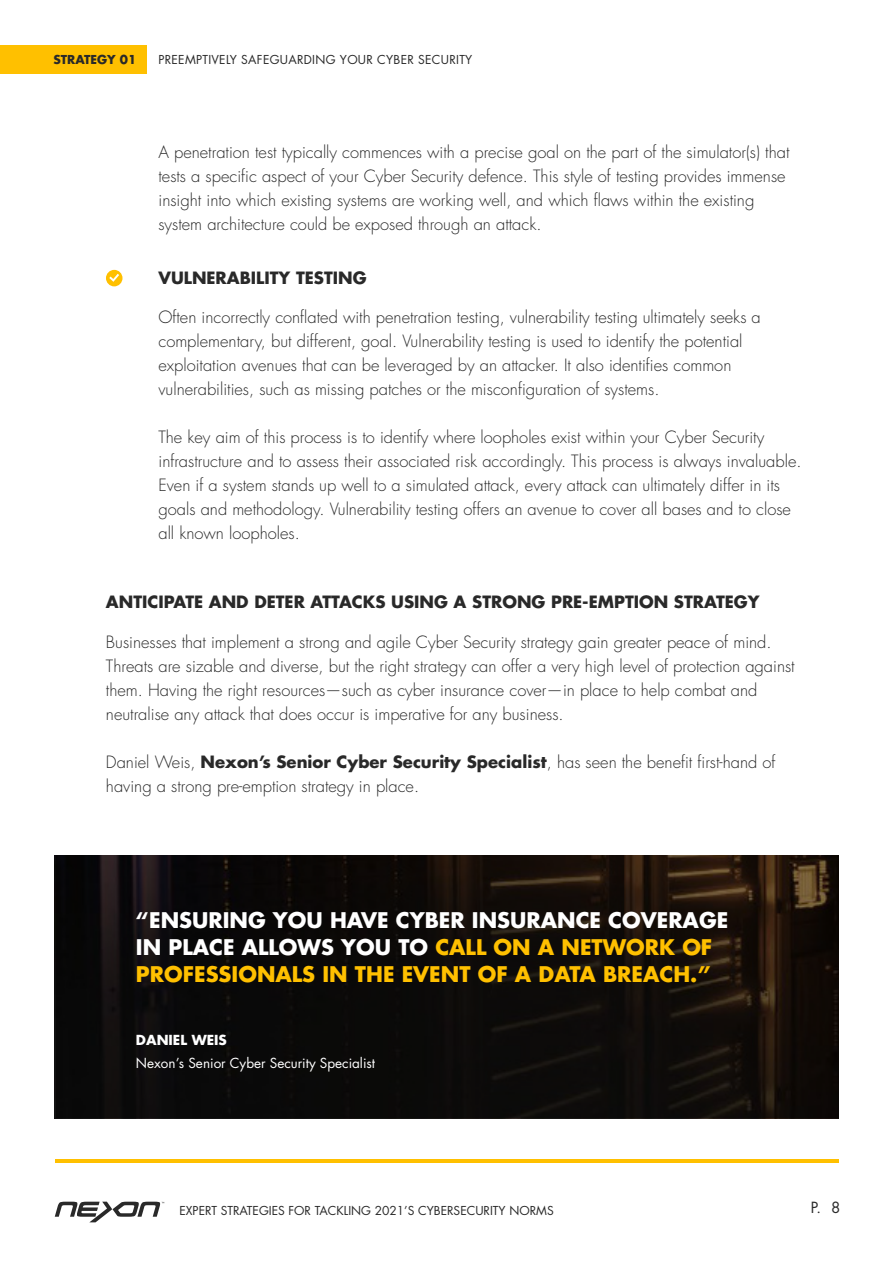
<style>
.page{position:relative;width:893px;height:1263px;background:#fff}
.page>*{position:absolute;margin:0;border:0;box-sizing:border-box;transform-origin:0 0}
.t1{font:700 21px/27px "Futura Std";color:#fff}
.t2{font:300 16.5px/24px "Futura Std";color:#292929}
.t3{font:700 16.5px "Futura Std";color:#292929}
.t4{font:15px "Futura Std";color:#292929}
.t5{font:13.5px "Futura Std";color:#fff}
.t6{font:700 13.5px "Futura Std";color:#fff}
.t7{font:12px "Futura Std";color:#292929}
.t8{font:12px "Futura Std";letter-spacing:.025em;color:#292929}
.t9{font:700 12px "Futura Std";color:#292929}
.s1{font-weight:700}
.s2{color:#ffc000}
</style>
<div class="page">
<div style="left:0;top:45px;width:146px;height:29px;background:#ffc000"></div>
<hr style="left:55px;top:1159px;width:783px;height:3px;background:#ffc000">
<svg style="left:55px;top:1202px;width:109px;height:20px"></svg>
<svg style="left:56px;top:855px;width:782px;height:263px;background:#110d0a"></svg>
<div style="left:106px;top:270px;width:16px;height:16px;background:#ffc000;border-radius:50%"></div>
<svg style="left:107px;top:272px;width:14px;height:11px"></svg>
<p class="t9" style="left:53px;top:52px;width:84px">STRATEGY 01</p>
<p class="t8" style="left:158px;top:52px;width:315px">PREEMPTIVELY SAFEGUARDING YOUR CYBER SECURITY</p>
<p class="t2" style="left:158px;top:141px;width:632px">A penetration test typically commences with a precise goal on the part of the simulator(s) that tests a specific aspect of your Cyber Security defence. This style of testing provides immense insight into which existing systems are working well, and which flaws within the existing system architecture could be exposed through an attack.</p>
<p class="t3" style="left:158px;top:267px;width:210px">VULNERABILITY TESTING</p>
<p class="t2" style="left:158px;top:306px;width:604px">Often incorrectly conflated with penetration testing, vulnerability testing ultimately seeks a complementary, but different, goal. Vulnerability testing is used to identify the potential exploitation avenues that can be leveraged by an attacker. It also identifies common vulnerabilities, such as missing patches or the misconfiguration of systems.</p>
<p class="t2" style="left:158px;top:426px;width:645px">The key aim of this process is to identify where loopholes exist within your Cyber Security infrastructure and to assess their associated risk accordingly. This process is always invaluable.<br>Even if a system stands up well to a simulated attack, every attack can ultimately differ in its goals and methodology. Vulnerability testing offers an avenue to cover all bases and to close all known loopholes.</p>
<p class="t3" style="left:106px;top:591px;width:655px">ANTICIPATE AND DETER ATTACKS USING A STRONG PRE-EMPTION STRATEGY</p>
<p class="t2" style="left:106px;top:630px;width:690px">Businesses that implement a strong and agile Cyber Security strategy gain greater peace of mind.<br>Threats are sizable and diverse, but the right strategy can offer a very high level of protection against them. Having the right resources—such as cyber insurance cover—in place to help combat and neutralise any attack that does occur is imperative for any business.</p>
<p class="t2" style="left:106px;top:750px;width:671px">Daniel Weis, <span class="s1">Nexon’s Senior Cyber Security Specialist</span>, has seen the benefit first-hand of having a strong pre-emption strategy in place.</p>
<p class="t1" style="left:136px;top:906px;width:594px">“ENSURING YOU HAVE CYBER INSURANCE COVERAGE<br>IN PLACE ALLOWS YOU TO <span class="s2">CALL ON A NETWORK OF<br>PROFESSIONALS IN THE EVENT OF A DATA BREACH.”</span></p>
<p class="t6" style="left:136px;top:1031px;width:92px">DANIEL WEIS</p>
<p class="t5" style="left:136px;top:1054px;width:241px">Nexon’s Senior Cyber Security Specialist</p>
<p class="t7" style="left:179px;top:1202px;width:376px">EXPERT STRATEGIES FOR TACKLING 2021’S CYBERSECURITY NORMS</p>
<p class="t4" style="left:811px;top:1197px;width:31px">P. 8</p>
</div>
